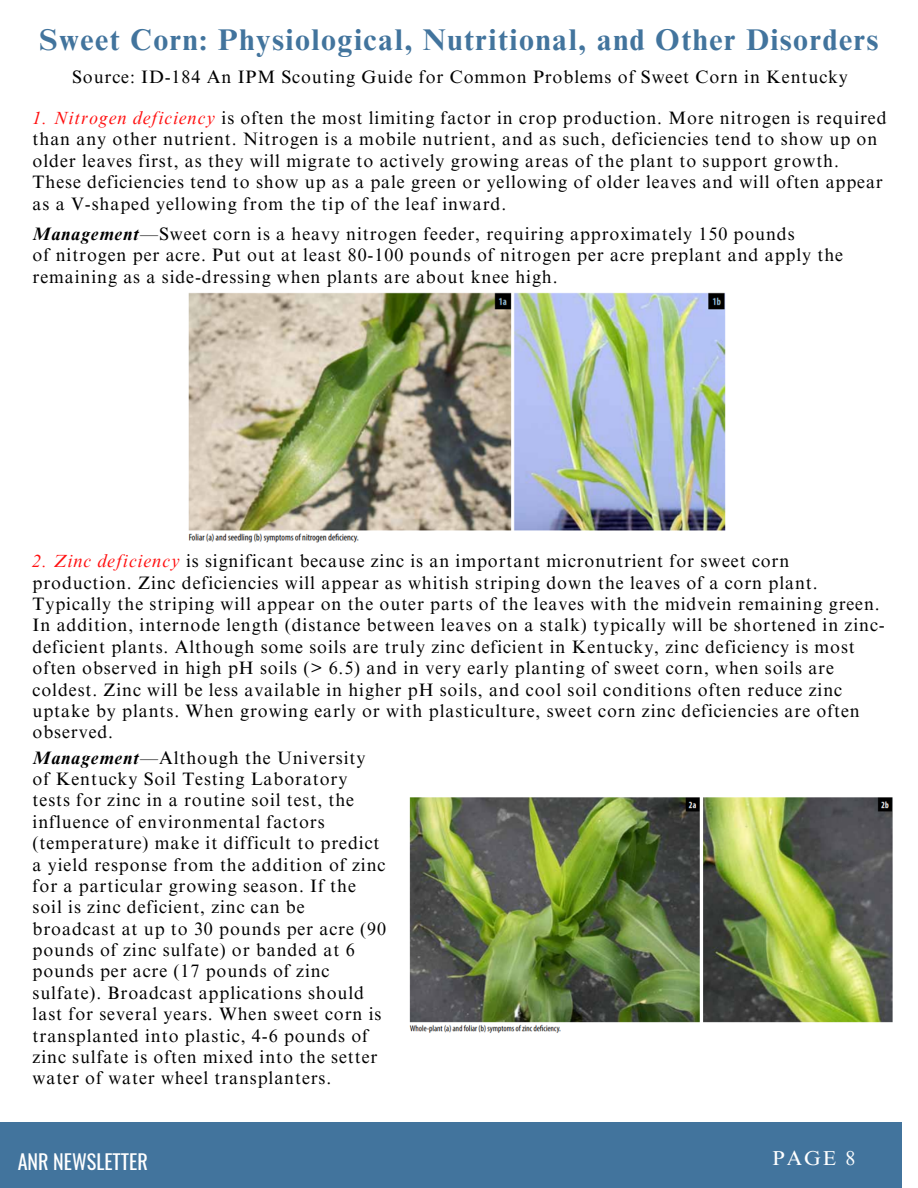
<style>
.page{position:relative;width:918px;height:1188px;background:#fff}
.page>*{position:absolute;margin:0;border:0;box-sizing:border-box;transform-origin:0 0}
.t1{font:700 30px "Times NRMT Pro";letter-spacing:.05em;color:#42749d}
.t2{font:20.1px "Oswald";color:#fff}
.t3{font:20.1px "Times NRMT Pro";color:#fff}
.t4{font:18px/21.3px "Times NRMT Pro";letter-spacing:.05em;color:#000}
.s1{font-style:italic;color:#ff1010}
.s2{font-weight:700;font-style:italic}
</style>
<div class="page">
<img style="left:188px;top:292px;width:538px;height:251px">
<div style="left:0;top:1122px;width:901px;height:66px;background:#42749d"></div>
<img style="left:409px;top:797px;width:484px;height:236px">
<p class="t1" style="left:40px;top:28px;width:840px">Sweet Corn: Physiological, Nutritional, and Other Disorders</p>
<p class="t4" style="left:72px;top:68px;width:777px">Source: ID-184 An IPM Scouting Guide for Common Problems of Sweet Corn in Kentucky</p>
<p class="t4" style="left:33px;top:110px;width:856px"><span class="s1">1. Nitrogen deficiency</span> is often the most limiting factor in crop production. More nitrogen is required than any other nutrient. Nitrogen is a mobile nutrient, and as such, deficiencies tend to show up on older leaves first, as they will migrate to actively growing areas of the plant to support growth.<br>These deficiencies tend to show up as a pale green or yellowing of older leaves and will often appear as a V-shaped yellowing from the tip of the leaf inward.</p>
<p class="t4" style="left:33px;top:225px;width:764px"><span class="s2">Management</span>—Sweet corn is a heavy nitrogen feeder, requiring approximately 150 pounds</p>
<p class="t4" style="left:33px;top:247px;width:812px">of nitrogen per acre. Put out at least 80-100 pounds of nitrogen per acre preplant and apply the remaining as a side-dressing when plants are about knee high.</p>
<p class="t4" style="left:33px;top:553px;width:854px"><span class="s1">2. Zinc deficiency</span> is significant because zinc is an important micronutrient for sweet corn production. Zinc deficiencies will appear as whitish striping down the leaves of a corn plant.<br>Typically the striping will appear on the outer parts of the leaves with the midvein remaining green.<br>In addition, internode length (distance between leaves on a stalk) typically will be shortened in zinc&shy;deficient plants. Although some soils are truly zinc deficient in Kentucky, zinc deficiency is most often observed in high pH soils (&gt; 6.5) and in very early planting of sweet corn, when soils are coldest. Zinc will be less available in higher pH soils, and cool soil conditions often reduce zinc uptake by plants. When growing early or with plasticulture, sweet corn zinc deficiencies are often observed.</p>
<p class="t4" style="left:33px;top:749px;width:355px"><span class="s2">Management</span>—Although the University of Kentucky Soil Testing Laboratory tests for zinc in a routine soil test, the influence of environmental factors (temperature) make it difficult to predict a yield response from the addition of zinc for a particular growing season. If the soil is zinc deficient, zinc can be broadcast at up to 30 pounds per acre (90 pounds of zinc sulfate) or banded at 6 pounds per acre (17 pounds of zinc sulfate). Broadcast applications should last for several years. When sweet corn is transplanted into plastic, 4-6 pounds of zinc sulfate is often mixed into the setter water of water wheel transplanters.</p>
<p class="t2" style="left:18px;top:1146px;width:132px">ANR NEWSLETTER</p>
<p class="t3" style="left:773px;top:1151px;width:84px">PAGE 8</p>
</div>
